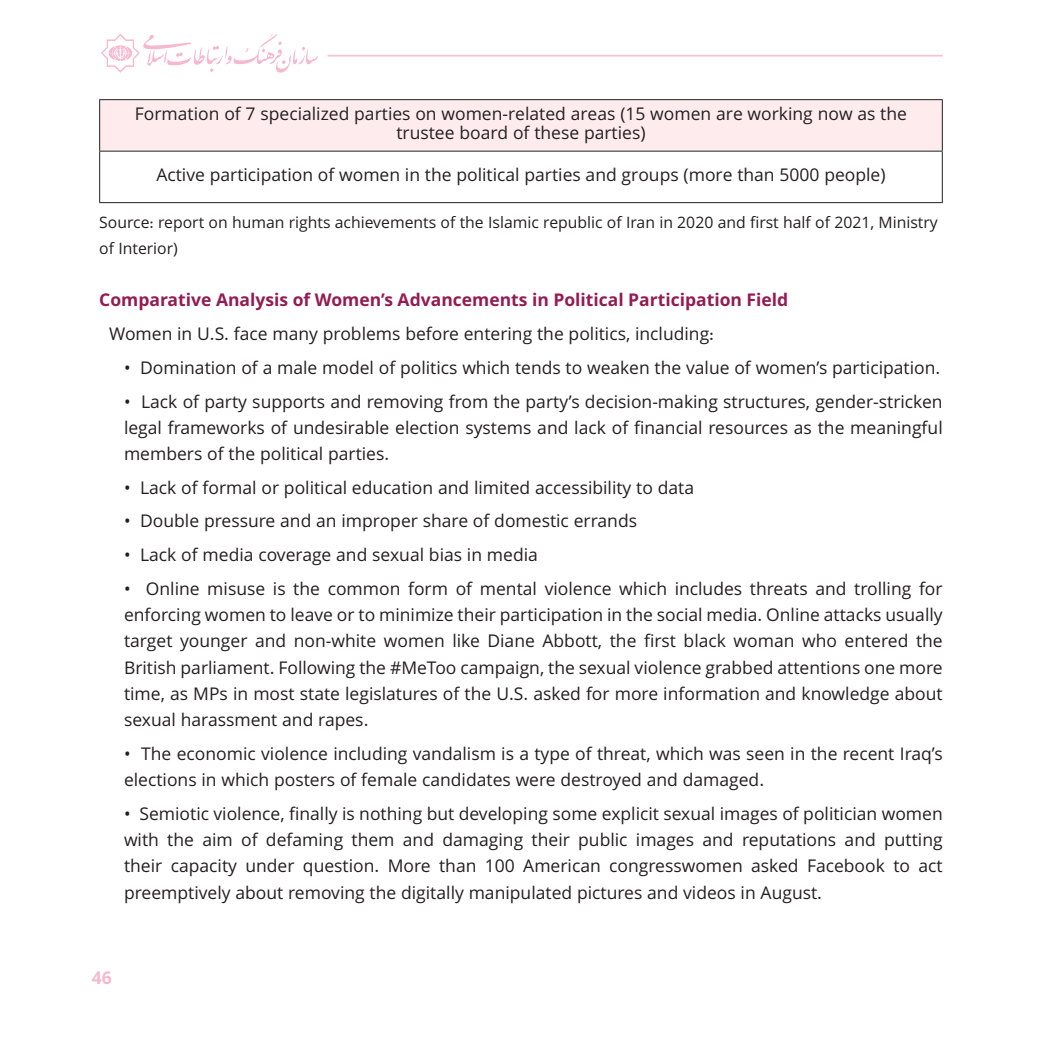
<style>
.page{position:relative;width:1042px;height:1042px;background:#fff}
.page>*{position:absolute;margin:0;border:0;box-sizing:border-box;transform-origin:0 0}
.t1{font:17.5px/26.2px "Sahel";color:#231f20;text-align:justify}
.t2{font:700 17.5px "Sahel";color:#941b53}
.t3{font:700 17.5px "Sahel";color:#f7b8cd}
.t4{font:15.75px/26.2px "Sahel";color:#231f20}
</style>
<div class="page">
<svg style="left:101px;top:34px;width:217px;height:39px"></svg>
<hr style="left:327px;top:55px;width:616px;height:1px;background:#f8c2d3">
<div style="left:100px;top:100px;width:842px;height:51px;background:#fdebee"></div>
<hr style="left:99px;top:99px;width:844px;height:1px;background:#231f20">
<hr style="left:942px;top:100px;width:1px;height:51px;background:#231f20">
<hr style="left:99px;top:151px;width:844px;height:1px;background:#231f20">
<hr style="left:942px;top:152px;width:1px;height:50px;background:#231f20">
<hr style="left:99px;top:152px;width:1px;height:50px;background:#231f20">
<hr style="left:99px;top:202px;width:844px;height:1px;background:#231f20">
<hr style="left:99px;top:100px;width:1px;height:51px;background:#231f20">
<p class="t1" style="left:135px;top:105px;width:773px;line-height:18.7px;text-align:center">Formation of 7 specialized parties on women-related areas (15 women are working now as the trustee board of these parties)</p>
<p class="t1" style="left:156px;top:162px;width:731px">Active participation of women in the political parties and groups (more than 5000 people)</p>
<p class="t4" style="left:99px;top:209px;width:840px">Source: report on human rights achievements of the Islamic republic of Iran in 2020 and first half of 2021, Ministry of Interior)</p>
<p class="t2" style="left:99px;top:290px;width:690px">Comparative Analysis of Women’s Advancements in Political Participation Field</p>
<p class="t1" style="left:109px;top:321px;width:606px">Women in U.S. face many problems before entering the politics, including:</p>
<p class="t1" style="left:124px;top:355px;width:818px">• Domination of a male model of politics which tends to weaken the value of women’s participation.</p>
<p class="t1" style="left:124px;top:388px;width:820px">• Lack of party supports and removing from the party’s decision-making structures, gender-stricken legal frameworks of undesirable election systems and lack of financial resources as the meaningful members of the political parties.</p>
<p class="t1" style="left:124px;top:474px;width:571px">• Lack of formal or political education and limited accessibility to data</p>
<p class="t1" style="left:124px;top:508px;width:514px">• Double pressure and an improper share of domestic errands</p>
<p class="t1" style="left:124px;top:542px;width:415px">• Lack of media coverage and sexual bias in media</p>
<p class="t1" style="left:124px;top:576px;width:820px">• Online misuse is the common form of mental violence which includes threats and trolling for enforcing women to leave or to minimize their participation in the social media. Online attacks usually target younger and non-white women like Diane Abbott, the first black woman who entered the British parliament. Following the #MeToo campaign, the sexual violence grabbed attentions one more time, as MPs in most state legislatures of the U.S. asked for more information and knowledge about sexual harassment and rapes.</p>
<p class="t1" style="left:124px;top:740px;width:820px">• The economic violence including vandalism is a type of threat, which was seen in the recent Iraq’s elections in which posters of female candidates were destroyed and damaged.</p>
<p class="t1" style="left:124px;top:800px;width:820px">• Semiotic violence, finally is nothing but developing some explicit sexual images of politician women with the aim of defaming them and damaging their public images and reputations and putting their capacity under question. More than 100 American congresswomen asked Facebook to act preemptively about removing the digitally manipulated pictures and videos in August.</p>
<p class="t3" style="left:92px;top:967px;width:21px">46</p>
</div>
